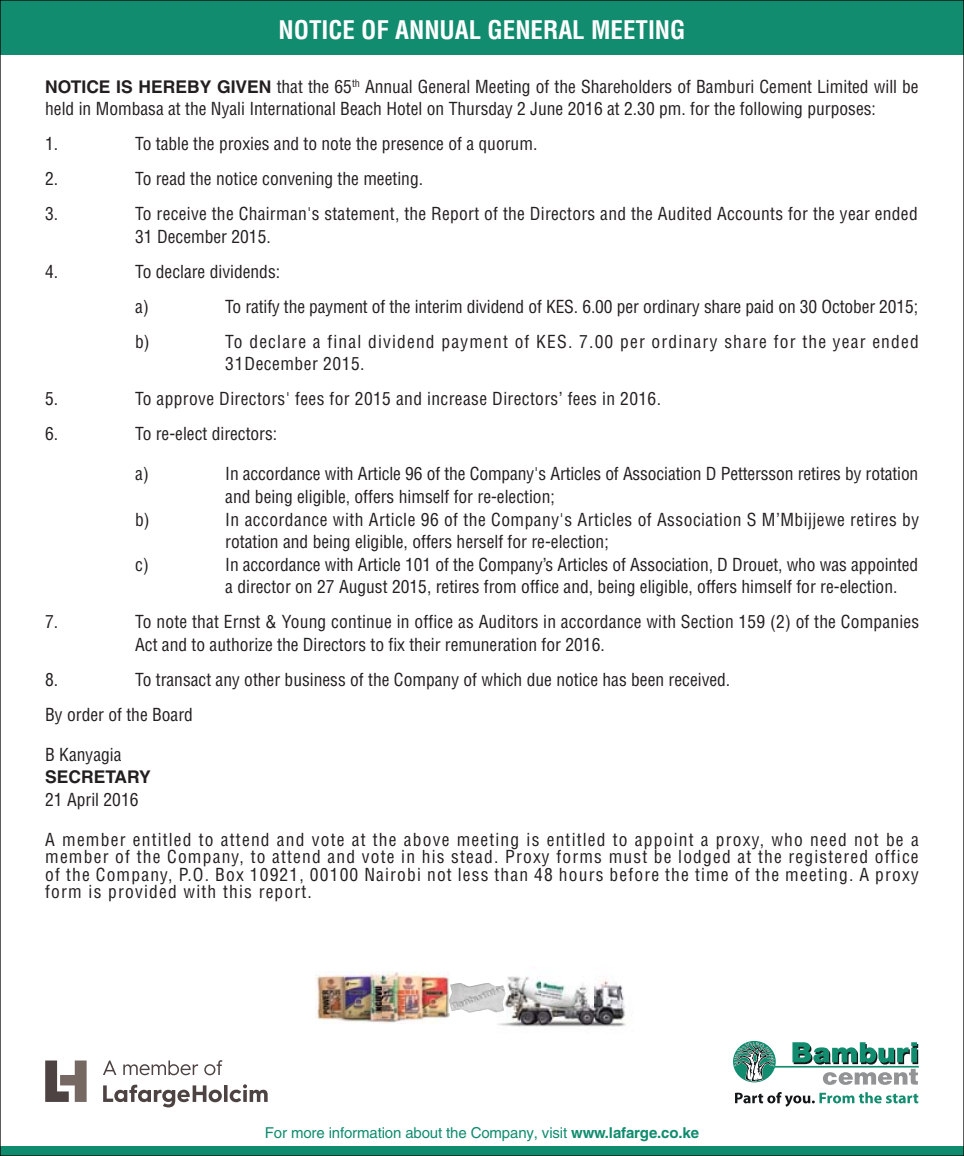
<style>
.page{position:relative;width:964px;height:1156px;background:#fff}
.page>*{position:absolute;margin:0;border:0;box-sizing:border-box;transform-origin:0 0}
.t1{font:700 condensed 25px "Helvetica";color:#fff}
.t2{font:condensed 17.5px/22.5px "Helvetica";color:#231f20}
.t3{font:condensed 17.5px/22.5px "Helvetica";letter-spacing:.025em;color:#231f20}
.t4{font:condensed 17.5px/22.5px "Helvetica";letter-spacing:.07em;color:#231f20}
.t5{font:condensed 17.5px "Helvetica";letter-spacing:.02em;color:#231f20}
.t6{font:700 17.5px "Helvetica";color:#231f20}
.t7{font:15px "Helvetica";letter-spacing:-.01em;color:#0f8c6e}
.s1{font-weight:700;font-stretch:normal}
.s2{font-weight:700}
</style>
<div class="page">
<div style="left:0;top:1146px;width:964px;height:9px;background:#0f8c6e"></div>
<div style="left:0;top:0;width:963px;height:54px;background:#118c6e"></div>
<svg style="left:735px;top:1092px;width:183px;height:14px"></svg>
<hr style="left:734px;top:1065px;width:185px;height:2px;background:#118c6e">
<svg style="left:733px;top:1040px;width:43px;height:42px"></svg>
<svg style="left:733px;top:1041px;width:42px;height:40px"></svg>
<svg style="left:792px;top:1042px;width:126px;height:42px"></svg>
<svg style="left:45px;top:1060px;width:42px;height:41px"></svg>
<svg style="left:103px;top:1084px;width:165px;height:23px"></svg>
<svg style="left:103px;top:1060px;width:119px;height:14px"></svg>
<img style="left:315px;top:971px;width:135px;height:52px">
<img style="left:495px;top:976px;width:131px;height:51px">
<img style="left:449px;top:982px;width:47px;height:28px">
<img style="left:496px;top:984px;width:9px;height:20px">
<svg style="left:496px;top:1004px;width:8px;height:8px"></svg>
<img style="left:451px;top:1010px;width:45px;height:2px">
<h1 class="t1" style="left:278px;top:21px;width:408px">NOTICE OF ANNUAL GENERAL MEETING</h1>
<p class="t2" style="left:45px;top:76px;width:875px"><span class="s1">NOTICE IS HEREBY GIVEN</span> that the 65<sup>th</sup> Annual General Meeting of the Shareholders of Bamburi Cement Limited will be held in Mombasa at the Nyali International Beach Hotel on Thursday 2 June 2016 at 2.30 pm. for the following purposes:</p>
<p class="t2" style="left:45px;top:134px;width:15px">1.</p>
<p class="t2" style="left:135px;top:134px;width:404px">To table the proxies and to note the presence of a quorum.</p>
<p class="t2" style="left:45px;top:169px;width:15px">2.</p>
<p class="t2" style="left:135px;top:169px;width:289px">To read the notice convening the meeting.</p>
<p class="t2" style="left:45px;top:204px;width:15px">3.</p>
<p class="t2" style="left:135px;top:204px;width:784px">To receive the Chairman's statement, the Report of the Directors and the Audited Accounts for the year ended<br>31 December 2015.</p>
<p class="t2" style="left:45px;top:261px;width:15px">4.</p>
<p class="t2" style="left:135px;top:255px;width:146px;line-height:35px">To declare dividends: a)</p>
<p class="t2" style="left:225px;top:296px;width:694px">To ratify the payment of the interim dividend of KES. 6.00 per ordinary share paid on 30 October 2015;</p>
<p class="t2" style="left:135px;top:331px;width:16px">b)</p>
<p class="t4" style="left:225px;top:331px;width:695px">To declare a final dividend payment of KES. 7.00 per ordinary share for the year ended<br>31December 2015.</p>
<p class="t2" style="left:45px;top:389px;width:15px">5.</p>
<p class="t5" style="left:135px;top:392px;width:527px">To approve Directors' fees for 2015 and increase Directors’ fees in 2016.</p>
<p class="t2" style="left:45px;top:424px;width:15px">6.</p>
<p class="t2" style="left:135px;top:424px;width:144px">To re-elect directors:</p>
<p class="t2" style="left:135px;top:464px;width:15px">a)</p>
<p class="t2" style="left:225px;top:464px;width:694px">In accordance with Article 96 of the Company's Articles of Association D Pettersson retires by rotation and being eligible, offers himself for re-election;</p>
<p class="t2" style="left:135px;top:509px;width:16px">b)</p>
<p class="t3" style="left:225px;top:509px;width:695px">In accordance with Article 96 of the Company's Articles of Association S M’Mbijjewe retires by rotation and being eligible, offers herself for re-election;</p>
<p class="t2" style="left:135px;top:554px;width:15px">c)</p>
<p class="t2" style="left:225px;top:554px;width:694px">In accordance with Article 101 of the Company’s Articles of Association, D Drouet, who was appointed a director on 27 August 2015, retires from office and, being eligible, offers himself for re-election.</p>
<p class="t2" style="left:45px;top:611px;width:15px">7.</p>
<p class="t2" style="left:135px;top:611px;width:785px">To note that Ernst &amp; Young continue in office as Auditors in accordance with Section 159 (2) of the Companies<br>Act and to authorize the Directors to fix their remuneration for 2016.</p>
<p class="t2" style="left:45px;top:669px;width:15px">8.</p>
<p class="t2" style="left:45px;top:663px;width:686px;line-height:35px;text-indent:90px">To transact any other business of the Company of which due notice has been received.<br>By order of the Board</p>
<p class="t2" style="left:45px;top:744px;width:78px">B Kanyagia</p>
<p class="t6" style="left:45px;top:770px;width:107px">SECRETARY</p>
<p class="t2" style="left:45px;top:789px;width:95px">21 April 2016</p>
<p class="t2" style="left:45px;top:831px;width:875px;line-height:17.5px;text-align:justify">A member entitled to attend and vote at the above meeting is entitled to appoint a proxy, who need not be a member of the Company, to attend and vote in his stead. Proxy forms must be lodged at the registered office of the Company, P.O. Box 10921, 00100 Nairobi not less than 48 hours before the time of the meeting. A proxy form is provided with this report.</p>
<p class="t7" style="left:265px;top:1127px;width:436px">For more information about the Company, visit <span class="s2">www.lafarge.co.ke</span></p>
</div>
